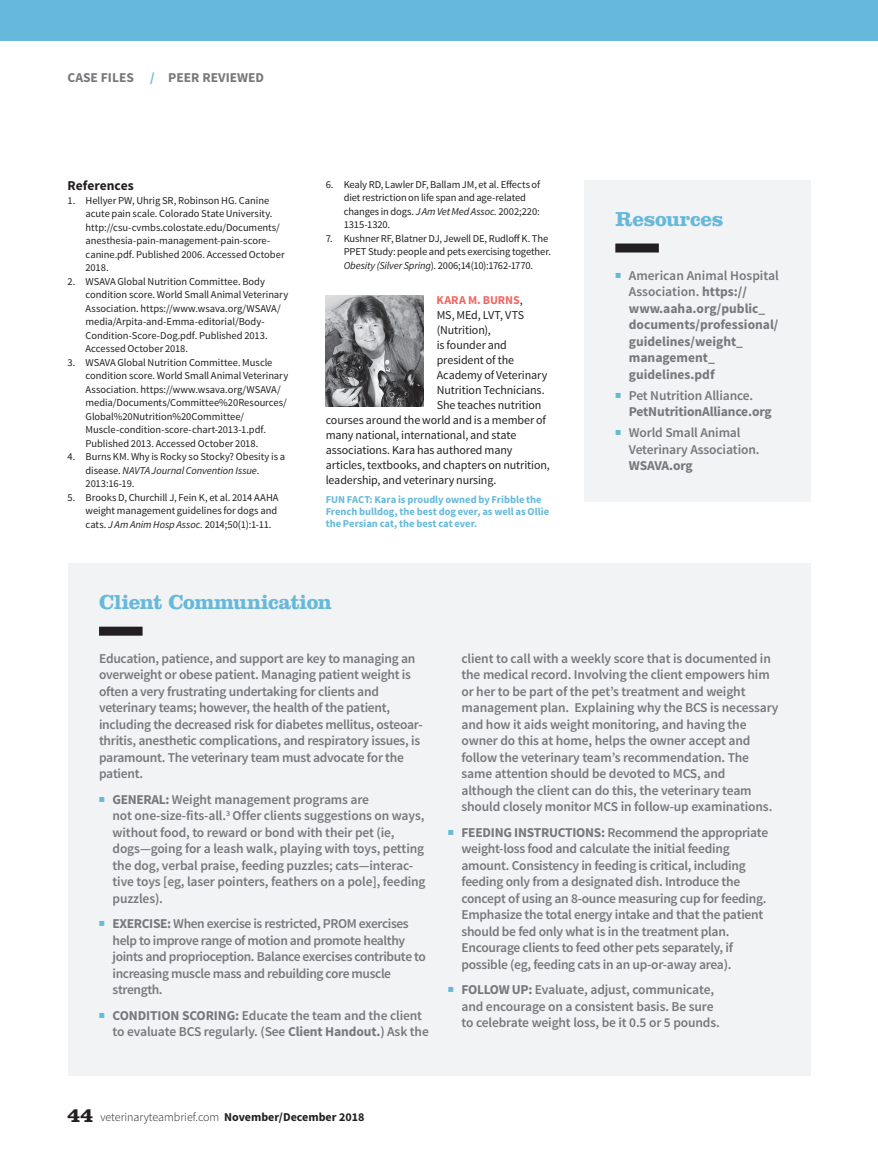
<style>
.page{position:relative;width:878px;height:1175px;background:#fff}
.page>*{position:absolute;margin:0;border:0;box-sizing:border-box;transform-origin:0 0}
.t1{font:700 21px "Clarendon LT Std";letter-spacing:-.025em;color:#66b9da}
.t2{font:600 13.5px/16.5px "Source Sans Pro";letter-spacing:-.02em;color:#76787b}
.t3{font:700 13.5px/16.5px "Source Sans Pro";color:#76787b}
.t4{font:700 13.5px "Source Sans Pro";color:#231f20}
.t5{font:12px "Source Sans Pro";letter-spacing:-.01em;color:#231f20}
.t6{font:300 12px "Source Sans Pro";color:#231f20}
.t7{font:700 12px "Source Sans Pro";letter-spacing:-.005em;color:#f16661}
.t8{font:10.5px/13.5px "Source Sans Pro";letter-spacing:-.005em;color:#231f20}
.t9{font:700 10.5px/12px "Source Sans Pro";color:#66b9da}
.s1{color:#66b9da}
.s2{font-style:italic}
.s3{font-weight:400;color:#231f20}
.s4{font-weight:600}
.s5{font-weight:700}
.s6{font-family:"Clarendon LT Std";font-weight:700;font-size:21px}
</style>
<div class="page">
<div style="left:584px;top:180px;width:226px;height:321px;background:#f2f3f4"></div>
<div style="left:615px;top:243px;width:43px;height:9px;background:#231f20"></div>
<div style="left:68px;top:563px;width:742px;height:513px;background:#f2f3f4"></div>
<div style="left:99px;top:626px;width:43px;height:9px;background:#231f20"></div>
<div style="left:0;top:0;width:878px;height:40px;background:#66b9da"></div>
<img style="left:326px;top:295px;width:97px;height:111px">
<p class="t3" style="left:68px;top:70px;width:198px">CASE FILES <span class="s1">/</span> PEER REVIEWED</p>
<p class="t4" style="left:68px;top:177px;width:68px">References</p>
<p class="t8" style="left:85px;top:194px;width:201px;text-indent:-18px">1. Hellyer PW, Uhrig SR, Robinson HG. Canine acute pain scale. Colorado State University. http://csu-cvmbs.colostate.edu/Documents/ anesthesia-pain-management-pain-score&shy;canine.pdf. Published 2006. Accessed October 2018.</p>
<p class="t8" style="left:85px;top:275px;width:204px;text-indent:-18px">2. WSAVA Global Nutrition Committee. Body condition score. World Small Animal Veterinary Association. https://www.wsava.org/WSAVA/ media/Arpita-and-Emma-editorial/Body-Condition-Score-Dog.pdf. Published 2013.<br>Accessed October 2018.</p>
<p class="t8" style="left:85px;top:356px;width:204px;text-indent:-18px">3. WSAVA Global Nutrition Committee. Muscle condition score. World Small Animal Veterinary Association. https://www.wsava.org/WSAVA/ media/Documents/Committee%20Resources/ Global%20Nutrition%20Committee/ Muscle-condition-score-chart-2013-1.pdf.<br>Published 2013. Accessed October 2018.</p>
<p class="t8" style="left:85px;top:450px;width:201px;text-indent:-18px">4. Burns KM. Why is Rocky so Stocky? Obesity is a disease. <span class="s2">NAVTA Journal Convention Issue</span>.<br>2013:16-19.</p>
<p class="t8" style="left:86px;top:491px;width:195px;text-indent:-18px">5. Brooks D, Churchill J, Fein K, et al. 2014 AAHA weight management guidelines for dogs and cats. <span class="s2">J Am Anim Hosp Assoc.</span> 2014;50(1):1-11.</p>
<p class="t8" style="left:343px;top:178px;width:198px;text-indent:-18px">6. Kealy RD, Lawler DF, Ballam JM, et al. Effects of diet restriction on life span and age-related changes in dogs. <span class="s2">J Am Vet Med Assoc.</span> 2002;220:<br>1315-1320.</p>
<p class="t8" style="left:343px;top:232px;width:209px;text-indent:-18px">7. Kushner RF, Blatner DJ, Jewell DE, Rudloff K. The<br>PPET Study: people and pets exercising together.<br><span class="s2">Obesity (Silver Spring</span>). 2006;14(10):1762-1770.</p>
<p class="t7" style="left:436px;top:292px;width:88px">KARA M. BURNS<span class="s3">,</span></p>
<p class="t5" style="left:436px;top:307px;width:89px">MS, MEd, LVT, VTS</p>
<p class="t5" style="left:436px;top:322px;width:55px">(Nutrition),</p>
<p class="t5" style="left:436px;top:337px;width:72px">is founder and</p>
<p class="t5" style="left:436px;top:352px;width:79px">president of the</p>
<p class="t5" style="left:436px;top:367px;width:112px">Academy of Veterinary</p>
<p class="t5" style="left:436px;top:382px;width:109px">Nutrition Technicians.</p>
<p class="t5" style="left:436px;top:397px;width:106px">She teaches nutrition</p>
<p class="t5" style="left:325px;top:412px;width:222px">courses around the world and is a member of</p>
<p class="t5" style="left:325px;top:427px;width:192px">many national, international, and state</p>
<p class="t5" style="left:325px;top:442px;width:188px">associations. Kara has authored many</p>
<p class="t5" style="left:325px;top:457px;width:226px">articles, textbooks, and chapters on nutrition,</p>
<p class="t5" style="left:325px;top:472px;width:172px">leadership, and veterinary nursing.</p>
<p class="t9" style="left:326px;top:494px;width:225px">FUN FACT: Kara is proudly owned by Fribble the<br>French bulldog, the best dog ever, as well as Ollie the Persian cat, the best cat ever.</p>
<h1 class="t1" style="left:99px;top:589px;width:234px">Client Communication</h1>
<h1 class="t1" style="left:615px;top:206px;width:109px">Resources</h1>
<p class="t3" style="left:628px;top:267px;width:151px"><span class="s4">American Animal Hospital<br>Association.</span> https:// www.aaha.org/public_ documents/professional/ guidelines/weight_ management_ guidelines.pdf</p>
<p class="t2" style="left:628px;top:387px;width:126px">Pet Nutrition Alliance.</p>
<p class="t3" style="left:628px;top:404px;width:144px">PetNutritionAlliance.org</p>
<p class="t2" style="left:628px;top:425px;width:132px">World Small Animal<br>Veterinary Association.</p>
<p class="t3" style="left:628px;top:458px;width:65px">WSAVA.org</p>
<p class="t2" style="left:99px;top:650px;width:325px">Education, patience, and support are key to managing an overweight or obese patient. Managing patient weight is often a very frustrating undertaking for clients and veterinary teams; however, the health of the patient, including the decreased risk for diabetes mellitus, osteoar&shy;thritis, anesthetic complications, and respiratory issues, is paramount. The veterinary team must advocate for the patient.</p>
<p class="t2" style="left:112px;top:791px;width:314px"><span class="s5">GENERAL:</span> Weight management programs are<br>not one-size-fits-all.<sup>3</sup> Offer clients suggestions on ways, without food, to reward or bond with their pet (ie, dogs—going for a leash walk, playing with toys, petting the dog, verbal praise, feeding puzzles; cats—interac&shy;tive toys [eg, laser pointers, feathers on a pole], feeding puzzles).</p>
<p class="t2" style="left:113px;top:916px;width:315px"><span class="s5">EXERCISE:</span> When exercise is restricted, PROM exercises help to improve range of motion and promote healthy joints and proprioception. Balance exercises contribute to increasing muscle mass and rebuilding core muscle strength.</p>
<p class="t2" style="left:113px;top:1007px;width:318px"><span class="s5">CONDITION SCORING:</span> Educate the team and the client to evaluate BCS regularly. (See <span class="s5">Client Handout.</span>) Ask the</p>
<p class="t6" style="left:68px;top:1109px;width:298px"><span class="s6">44</span> veterinaryteambrief.com <span class="s5">November/December 2018</span></p>
<p class="t2" style="left:461px;top:650px;width:318px">client to call with a weekly score that is documented in the medical record. Involving the client empowers him or her to be part of the pet’s treatment and weight management plan. Explaining why the BCS is necessary and how it aids weight monitoring, and having the owner do this at home, helps the owner accept and follow the veterinary team’s recommendation. The same attention should be devoted to MCS, and although the client can do this, the veterinary team should closely monitor MCS in follow-up examinations.</p>
<p class="t2" style="left:461px;top:824px;width:308px"><span class="s5">FEEDING INSTRUCTIONS:</span> Recommend the appropriate weight-loss food and calculate the initial feeding amount. Consistency in feeding is critical, including feeding only from a designated dish. Introduce the concept of using an 8-ounce measuring cup for feeding.<br>Emphasize the total energy intake and that the patient should be fed only what is in the treatment plan.<br>Encourage clients to feed other pets separately, if possible (eg, feeding cats in an up-or-away area).</p>
<p class="t2" style="left:461px;top:981px;width:260px"><span class="s5">FOLLOW UP:</span> Evaluate, adjust, communicate, and encourage on a consistent basis. Be sure to celebrate weight loss, be it 0.5 or 5 pounds.</p>
</div>
